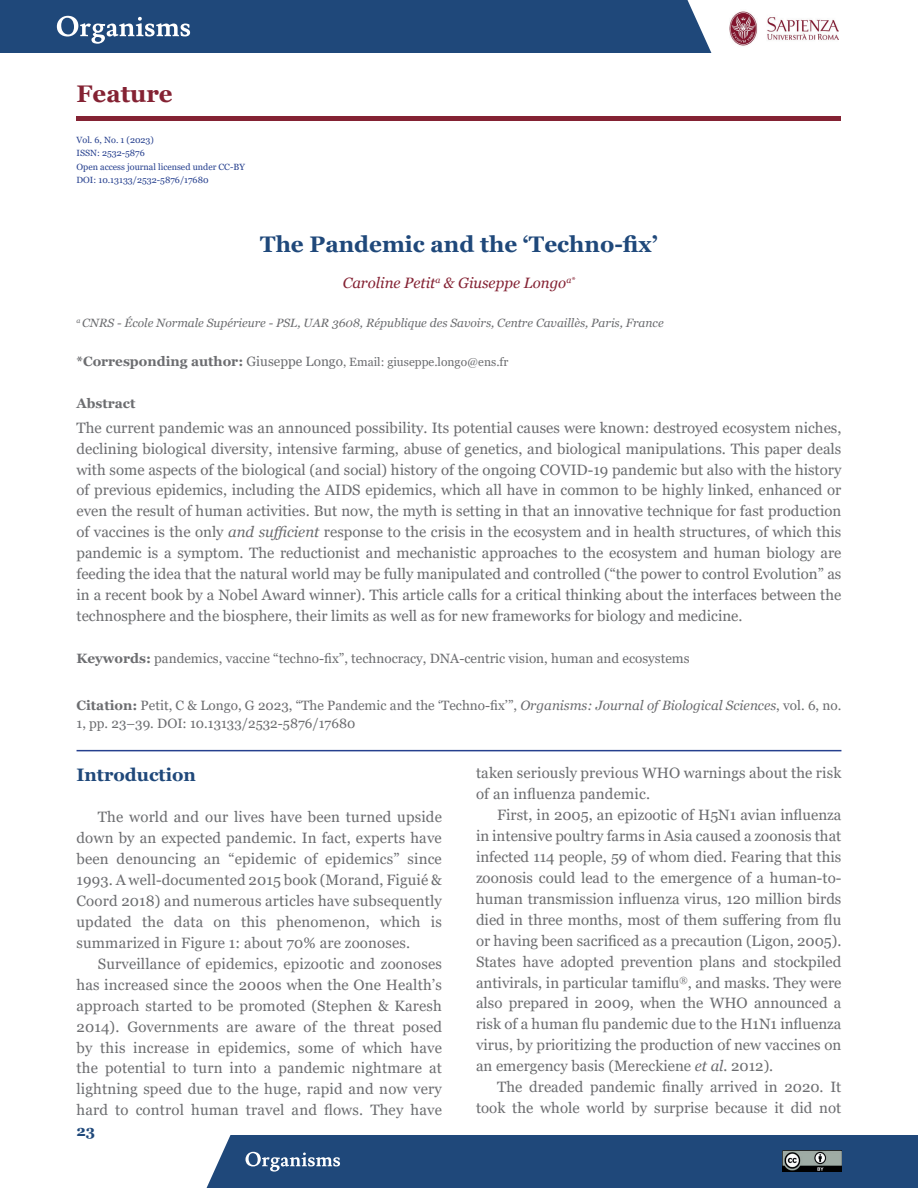
<style>
.page{position:relative;width:918px;height:1188px;background:#fff}
.page>*{position:absolute;margin:0;border:0;box-sizing:border-box;transform-origin:0 0}
.t1{font:700 24px "Georgia";color:#842233}
.t2{font:700 22.5px "Georgia";color:#1f487a}
.t3{font:700 18px "Georgia";color:#1f487a}
.t4{font:15px/20.9px "Georgia";color:#6c6d70;text-align:justify}
.t5{font:italic 15px "Georgia";color:#842233}
.t6{font:700 15px "Georgia";color:#1f487a}
.t7{font:13.5px/18px "Georgia";color:#6c6d70}
.t8{font:700 13.5px "Georgia";color:#6c6d70}
.t9{font:italic 12px "Georgia";color:#6c6d70}
.t10{font:12px "Georgia";color:#6c6d70}
.t11{font:9px/13.5px "Georgia";color:#253f8e}
.s1{font-weight:700;font-size:13.5px}
.s2{font-size:13.5px}
.s3{font-style:italic}
.s4{font-weight:700}
</style>
<div class="page">
<div style="left:207px;top:1135px;width:711px;height:53px;background:#1f487a"></div>
<hr style="left:77px;top:750px;width:764px;height:1px;background:#253f8e">
<img style="left:782px;top:1151px;width:59px;height:21px">
<img style="left:729px;top:11px;width:110px;height:35px">
<div style="left:0;top:0;width:711px;height:53px;background:#1f487a"></div>
<div style="left:77px;top:116px;width:764px;height:5px;background:#842233"></div>
<h1 class="t1" style="left:77px;top:78px;width:98px">Feature</h1>
<p class="t11" style="left:77px;top:133px;width:170px">Vol. 6, No. 1 (2023)<br>ISSN: 2532-5876<br>Open access journal licensed under CC-BY<br>DOI: 10.13133/2532-5876/17680</p>
<h2 class="t2" style="left:260px;top:230px;width:399px">The Pandemic and the ‘Techno-fix’</h2>
<p class="t5" style="left:343px;top:273px;width:234px">Caroline Petit<sup>a</sup> &amp; Giuseppe Longo<sup>a*</sup></p>
<p class="t9" style="left:77px;top:315px;width:589px"><sup>a</sup> CNRS - École Normale Supérieure - PSL, UAR 3608, République des Savoirs, Centre Cavaillès, Paris, France</p>
<p class="t10" style="left:77px;top:355px;width:433px"><span class="s1">*Corresponding author:</span> <span class="s2">Giuseppe Longo</span>, Email: giuseppe.longo@ens.fr</p>
<p class="t8" style="left:77px;top:394px;width:60px">Abstract</p>
<p class="t4" style="left:77px;top:417px;width:766px">The current pandemic was an announced possibility. Its potential causes were known: destroyed ecosystem niches, declining biological diversity, intensive farming, abuse of genetics, and biological manipulations. This paper deals with some aspects of the biological (and social) history of the ongoing COVID-19 pandemic but also with the history of previous epidemics, including the AIDS epidemics, which all have in common to be highly linked, enhanced or even the result of human activities. But now, the myth is setting in that an innovative technique for fast production of vaccines is the only <span class="s3">and sufficient</span> response to the crisis in the ecosystem and in health structures, of which this pandemic is a symptom. The reductionist and mechanistic approaches to the ecosystem and human biology are feeding the idea that the natural world may be fully manipulated and controlled (“the power to control Evolution” as in a recent book by a Nobel Award winner). This article calls for a critical thinking about the interfaces between the technosphere and the biosphere, their limits as well as for new frameworks for biology and medicine.</p>
<p class="t7" style="left:77px;top:649px;width:615px"><span class="s4">Keywords:</span> pandemics, vaccine “techno-fix”, technocracy, DNA-centric vision, human and ecosystems</p>
<p class="t7" style="left:77px;top:696px;width:766px"><span class="s4">Citation:</span> Petit, C &amp; Longo, G 2023, “The Pandemic and the ‘Techno-fix’”, <span class="s3">Organisms: Journal of Biological Sciences</span>, vol. 6, no.<br>1, pp. 23–39. DOI: 10.13133/2532-5876/17680</p>
<p class="t3" style="left:77px;top:763px;width:121px">Introduction</p>
<p class="t4" style="left:77px;top:807px;width:367px;text-indent:21px">The world and our lives have been turned upside down by an expected pandemic. In fact, experts have been denouncing an “epidemic of epidemics” since 1993. A well-documented 2015 book (Morand, Figuié &amp; Coord 2018) and numerous articles have subsequently updated the data on this phenomenon, which is summarized in Figure 1: about 70% are zoonoses.</p>
<p class="t4" style="left:77px;top:954px;width:367px;text-indent:21px">Surveillance of epidemics, epizootic and zoonoses has increased since the 2000s when the One Health’s approach started to be promoted (Stephen &amp; Karesh 2014). Governments are aware of the threat posed by this increase in epidemics, some of which have the potential to turn into a pandemic nightmare at lightning speed due to the huge, rapid and now very hard to control human travel and flows. They have</p>
<p class="t6" style="left:77px;top:1121px;width:20px">23</p>
<p class="t4" style="left:476px;top:763px;width:367px">taken seriously previous WHO warnings about the risk of an influenza pandemic.</p>
<p class="t4" style="left:476px;top:805px;width:367px;text-indent:21px">First, in 2005, an epizootic of H5N1 avian influenza in intensive poultry farms in Asia caused a zoonosis that infected 114 people, 59 of whom died. Fearing that this zoonosis could lead to the emergence of a human-to&shy;human transmission influenza virus, 120 million birds died in three months, most of them suffering from flu or having been sacrificed as a precaution (Ligon, 2005).<br>States have adopted prevention plans and stockpiled antivirals, in particular tamiflu<sup>®</sup>, and masks. They were also prepared in 2009, when the WHO announced a risk of a human flu pandemic due to the H1N1 influenza virus, by prioritizing the production of new vaccines on an emergency basis (Mereckiene <span class="s3">et al.</span> 2012).</p>
<p class="t4" style="left:476px;top:1077px;width:367px;text-align:right">The dreaded pandemic finally arrived in 2020. It took the whole world by surprise because it did not</p>
</div>
